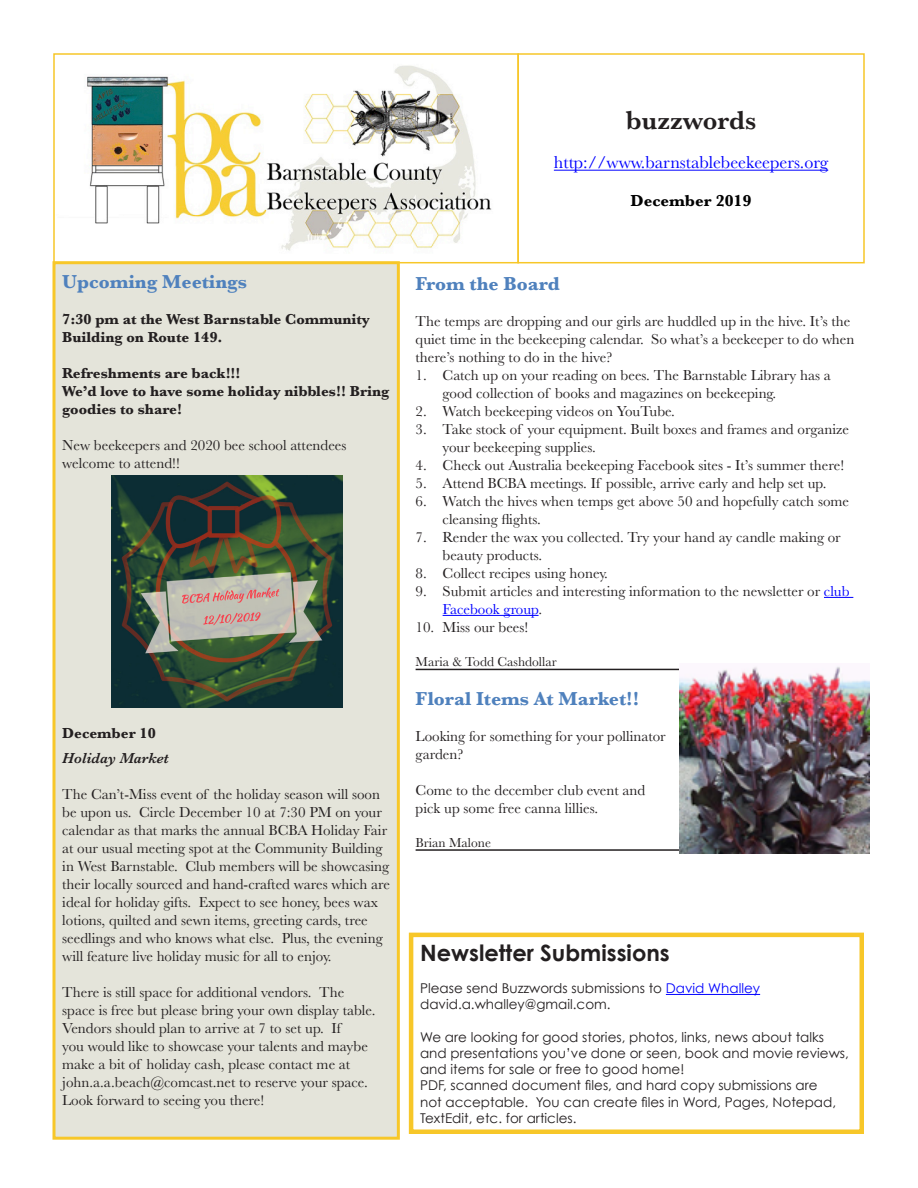
<style>
.page{position:relative;width:918px;height:1188px;background:#fff}
.page>*{position:absolute;margin:0;border:0;box-sizing:border-box;transform-origin:0 0}
.buzzwords{font:700 27px "Baskerville URW";color:#231f20}
.TextBoxHeader{font:700 22.5px "Century Gothic";color:#231f20}
.SectionHead{font:700 19.5px "Baskerville";color:#4f81bd}
.t1{font:18px "Baskerville";color:#00f}
.SubHeader{font:700 16.5px "Baskerville";color:#000}
.t2{font:15px/18px "Baskerville";color:#231f20}
.SubHeader-2{font:700 15px/18px "Baskerville";color:#231f20}
.Subhead2{font:italic 600 15px "Baskerville";color:#231f20}
.TextBoxStyle{font:13.5px/16.2px "Century Gothic";color:#231f20}
.ByLine{font:13.5px "Baskerville";color:#231f20}
.s1{color:#00f}
</style>
<div class="page">
<img style="left:87px;top:65px;width:405px;height:186px">
<div style="left:53px;top:53px;width:466px;height:210px;border:2px solid #f7c729"></div>
<hr style="left:554px;top:170px;width:274px;height:1px;background:#00f">
<div style="left:517px;top:53px;width:348px;height:210px;border:2px solid #f7c729"></div>
<div style="left:54px;top:263px;width:344px;height:875px;background:#e4e4da"></div>
<div style="left:52px;top:261px;width:348px;height:879px;border:3px solid #f7c729"></div>
<svg style="left:824px;top:597px;width:29px;height:1px"></svg>
<hr style="left:443px;top:615px;width:96px;height:1px;background:#00f">
<hr style="left:416px;top:669px;width:442px;height:1px;background:#231f20">
<hr style="left:416px;top:849px;width:442px;height:2px;background:#231f20">
<img style="left:111px;top:476px;width:232px;height:231px">
<img style="left:679px;top:666px;width:191px;height:188px">
<hr style="left:666px;top:994px;width:94px;height:1px;background:#00f">
<div style="left:409px;top:933px;width:455px;height:201px;border:4px solid #f7c729"></div>
<p class="buzzwords" style="left:626px;top:101px;width:132px">buzzwords</p>
<p class="t1" style="left:554px;top:151px;width:276px">http://www.barnstablebeekeepers.org</p>
<p class="SubHeader" style="left:631px;top:189px;width:122px">December 2019</p>
<p class="SectionHead" style="left:62px;top:269px;width:186px">Upcoming Meetings</p>
<p class="SubHeader-2" style="left:62px;top:311px;width:309px">7:30 pm at the West Barnstable Community<br>Building on Route 149.</p>
<p class="SubHeader-2" style="left:62px;top:365px;width:329px">Refreshments are back!!!<br>We’d love to have some holiday nibbles!! Bring goodies to share!</p>
<p class="t2" style="left:62px;top:437px;width:286px">New beekeepers and 2020 bee school attendees welcome to attend!!</p>
<p class="SubHeader-2" style="left:62px;top:725px;width:95px">December 10</p>
<p class="Subhead2" style="left:62px;top:748px;width:108px">Holiday Market</p>
<p class="t2" style="left:62px;top:786px;width:329px">The Can’t-Miss event of the holiday season will soon be upon us. Circle December 10 at 7:30 PM on your calendar as that marks the annual BCBA Holiday Fair at our usual meeting spot at the Community Building in West Barnstable. Club members will be showcasing their locally sourced and hand-crafted wares which are ideal for holiday gifts. Expect to see honey, bees wax lotions, quilted and sewn items, greeting cards, tree seedlings and who knows what else. Plus, the evening will feature live holiday music for all to enjoy.</p>
<p class="t2" style="left:62px;top:984px;width:315px">There is still space for additional vendors. The space is free but please bring your own display table.<br>Vendors should plan to arrive at 7 to set up. If<br>you would like to showcase your talents and maybe make a bit of holiday cash, please contact me at john.a.a.beach@comcast.net to reserve your space.<br>Look forward to seeing you there!</p>
<p class="SectionHead" style="left:416px;top:270px;width:146px">From the Board</p>
<p class="t2" style="left:416px;top:312px;width:440px">The temps are dropping and our girls are huddled up in the hive. It’s the quiet time in the beekeeping calendar. So what’s a beekeeper to do when there’s nothing to do in the hive?</p>
<p class="t2" style="left:443px;top:366px;width:390px;text-indent:-27px">1. Catch up on your reading on bees. The Barnstable Library has a good collection of books and magazines on beekeeping.</p>
<p class="t2" style="left:416px;top:402px;width:261px">2. Watch beekeeping videos on YouTube.</p>
<p class="t2" style="left:443px;top:420px;width:408px;text-indent:-27px">3. Take stock of your equipment. Built boxes and frames and organize your beekeeping supplies.</p>
<p class="t2" style="left:416px;top:456px;width:430px">4. Check out Australia beekeeping Facebook sites - It’s summer there!</p>
<p class="t2" style="left:416px;top:474px;width:412px">5. Attend BCBA meetings. If possible, arrive early and help set up.</p>
<p class="t2" style="left:443px;top:492px;width:408px;text-indent:-27px">6. Watch the hives when temps get above 50 and hopefully catch some cleansing flights.</p>
<p class="t2" style="left:443px;top:528px;width:400px;text-indent:-27px">7. Render the wax you collected. Try your hand ay candle making or beauty products.</p>
<p class="t2" style="left:416px;top:564px;width:194px">8. Collect recipes using honey.</p>
<p class="t2" style="left:443px;top:582px;width:409px;text-indent:-27px">9. Submit articles and interesting information to the newsletter or <span class="s1">club<br>Facebook group</span>.</p>
<p class="t2" style="left:416px;top:618px;width:114px">10. Miss our bees!</p>
<p class="ByLine" style="left:416px;top:653px;width:143px">Maria &amp; Todd Cashdollar</p>
<p class="SectionHead" style="left:416px;top:685px;width:225px">Floral Items At Market!!</p>
<p class="t2" style="left:416px;top:727px;width:252px">Looking for something for your pollinator garden?</p>
<p class="t2" style="left:416px;top:781px;width:231px">Come to the december club event and pick up some free canna lillies.</p>
<p class="ByLine" style="left:416px;top:834px;width:77px">Brian Malone</p>
<p class="TextBoxHeader" style="left:420px;top:938px;width:251px">Newsletter Submissions</p>
<p class="TextBoxStyle" style="left:420px;top:980px;width:342px">Please send Buzzwords submissions to <span class="s1">David Whalley </span>david.a.whalley@gmail.com.</p>
<p class="TextBoxStyle" style="left:420px;top:1029px;width:430px">We are looking for good stories, photos, links, news about talks and presentations you’ve done or seen, book and movie reviews, and items for sale or free to good home!</p>
<p class="TextBoxStyle" style="left:420px;top:1077px;width:418px">PDF, scanned document files, and hard copy submissions are not acceptable. You can create files in Word, Pages, Notepad,<br>TextEdit, etc. for articles.</p>
</div>
